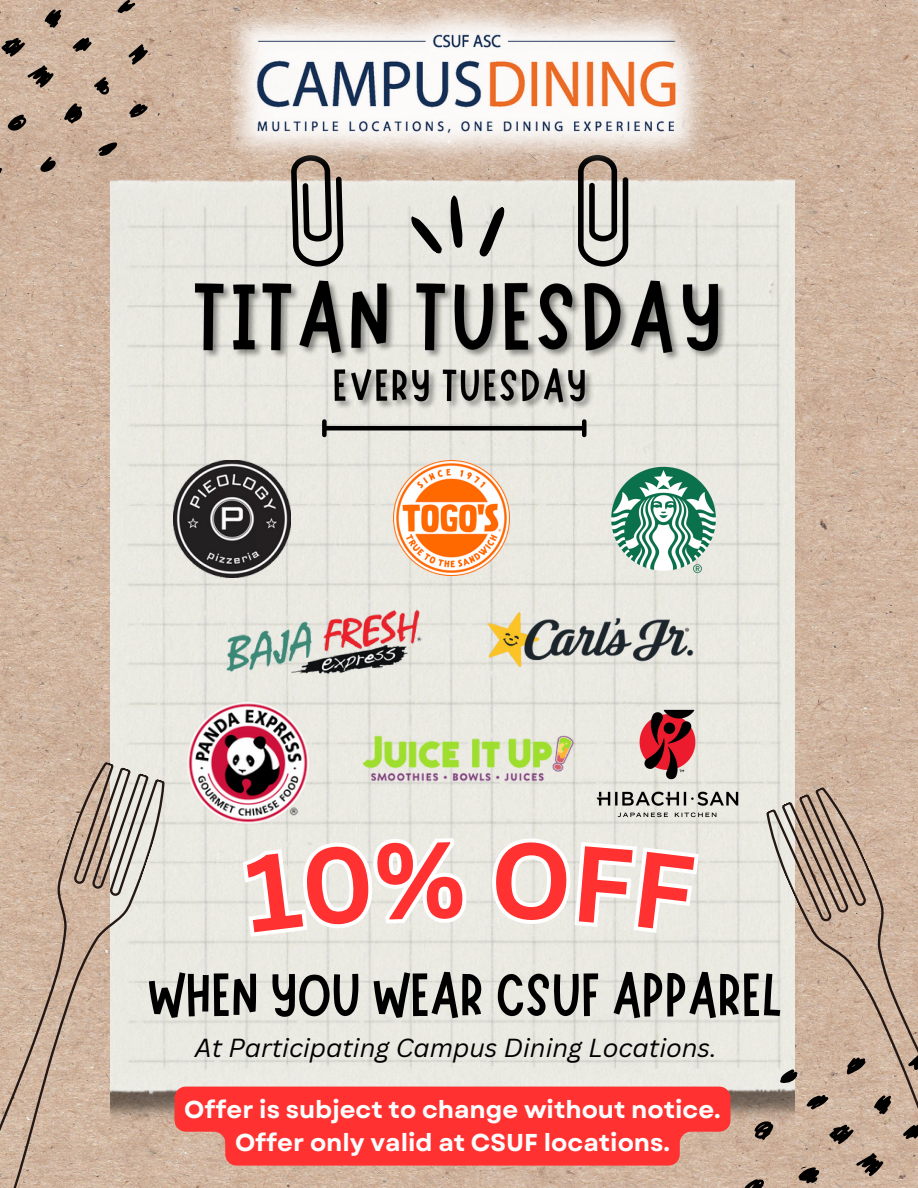
<style>
.page{position:relative;width:918px;height:1188px;background:#fff}
.page>*{position:absolute;margin:0;border:0;box-sizing:border-box;transform-origin:0 0}
.t1{font:61.2px "Marykate";color:#000}
.t2{font:italic 25.35px "Canva Sans";color:#000}
.t3{font:700 24.45px "Garet";color:#fdfdfd}
</style>
<div class="page">
<img style="left:0;top:0;width:918px;height:1188px">
<img style="left:111px;top:168px;width:684px;height:958px">
<img style="left:190px;top:250px;width:548px;height:168px">
<hr style="left:325px;top:426px;width:258px;height:4px;background:#000">
<div style="left:322px;top:421px;width:5px;height:14px;background:#000"></div>
<div style="left:582px;top:421px;width:5px;height:14px;background:#000"></div>
<svg style="left:248px;top:193px;width:135px;height:85px;background:#c8c7c1"></svg>
<svg style="left:402px;top:193px;width:112px;height:84px;background:#c7c7c1"></svg>
<svg style="left:0;top:0;width:186px;height:219px;background:#c5ad9a"></svg>
<svg style="left:718px;top:1007px;width:40px;height:181px;background:#d1c4b8"></svg>
<svg style="left:0;top:759px;width:173px;height:429px;background:#ccb9a8"></svg>
<svg style="left:758px;top:783px;width:160px;height:405px;background:#c5b2a1"></svg>
<svg style="left:534px;top:193px;width:134px;height:85px;background:#c7c7c1"></svg>
<img style="left:232px;top:0;width:503px;height:193px">
<svg style="left:175px;top:1087px;width:555px;height:79px;background:#fb3c3a"></svg>
<img style="left:225px;top:610px;width:197px;height:66px">
<img style="left:609px;top:463px;width:110px;height:114px">
<img style="left:394px;top:460px;width:116px;height:116px">
<img style="left:481px;top:604px;width:224px;height:69px">
<img style="left:173px;top:460px;width:117px;height:117px">
<img style="left:186px;top:702px;width:123px;height:123px">
<img style="left:597px;top:703px;width:148px;height:120px">
<img style="left:356px;top:725px;width:226px;height:77px">
<svg style="left:236px;top:831px;width:237px;height:110px"></svg>
<svg style="left:485px;top:832px;width:218px;height:109px"></svg>
<p class="t1" style="left:148px;top:955px;width:637px">WHEN YOU WEAR CSUF APPAREL</p>
<p class="t2" style="left:195px;top:1030px;width:524px">At Participating Campus Dining Locations.</p>
<p class="t3" style="left:184px;top:1091px;width:538px">Offer is subject to change without notice.</p>
<p class="t3" style="left:235px;top:1125px;width:437px">Offer only valid at CSUF locations.</p>
</div>
